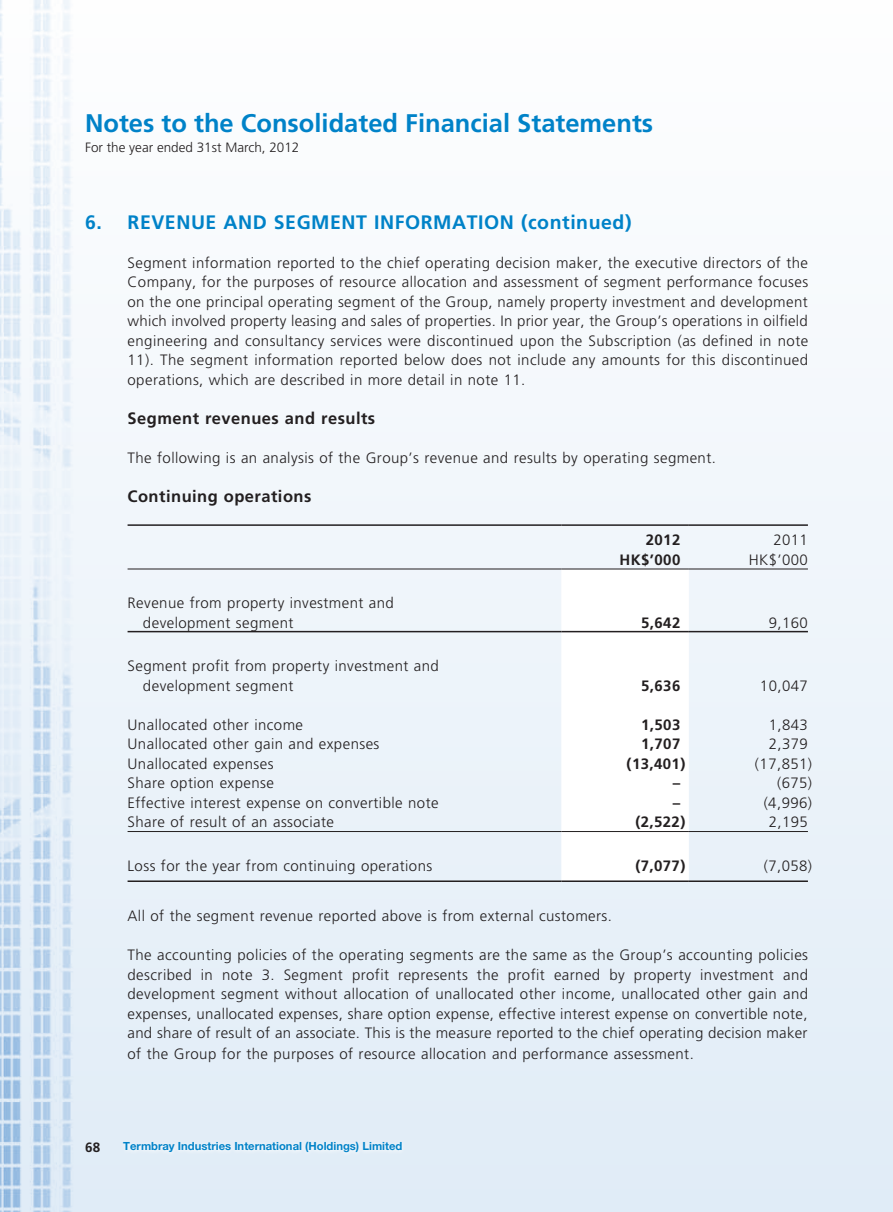
<style>
.page{position:relative;width:893px;height:1212px;background:#fff}
.page>*{position:absolute;margin:0;border:0;box-sizing:border-box;transform-origin:0 0}
.t1{font:700 25.5px "Frutiger LT Std";color:#0082c8}
.t2{font:700 19.5px "Frutiger LT Std";letter-spacing:.03em;color:#0082c8}
.t3{font:700 16.5px "Frutiger LT Std";letter-spacing:.03em;color:#231f20}
.t4{font:300 15px/19.5px "Frutiger LT Std";letter-spacing:.03em;color:#231f20;text-align:justify}
.t5{font:700 15px "Frutiger LT Std";letter-spacing:.03em;color:#231f20}
.t6{font:300 13.5px "Frutiger LT Std";color:#231f20}
.t7{font:700 13.5px "Frutiger LT Std";color:#231f20}
.t8{font:700 11.25px "Helvetica Neue LT Std";color:#0082c8}
</style>
<div class="page">
<div style="left:0;top:0;width:893px;height:1212px;background:linear-gradient(to bottom,#fefefe,#ddeaf6)"></div>
<div style="left:120px;top:1138px;width:698px;height:26px;background:#e2edf7"></div>
<hr style="left:892px;top:0;width:1px;height:1212px;background:#e0ecf7">
<svg style="left:561px;top:570px;width:128px;height:310px"></svg>
<hr style="left:128px;top:524px;width:433px;height:2px;background:#231f20">
<hr style="left:561px;top:524px;width:128px;height:2px;background:#231f20">
<hr style="left:689px;top:524px;width:119px;height:2px;background:#231f20">
<hr style="left:128px;top:569px;width:433px;height:1px;background:#231f20">
<hr style="left:561px;top:569px;width:128px;height:1px;background:#231f20">
<hr style="left:689px;top:569px;width:119px;height:1px;background:#231f20">
<hr style="left:128px;top:631px;width:433px;height:1px;background:#231f20">
<hr style="left:561px;top:631px;width:128px;height:1px;background:#231f20">
<hr style="left:689px;top:631px;width:119px;height:1px;background:#231f20">
<hr style="left:128px;top:831px;width:433px;height:1px;background:#231f20">
<hr style="left:561px;top:831px;width:128px;height:1px;background:#231f20">
<hr style="left:689px;top:831px;width:119px;height:1px;background:#231f20">
<hr style="left:128px;top:880px;width:433px;height:2px;background:#231f20">
<hr style="left:561px;top:880px;width:128px;height:2px;background:#231f20">
<hr style="left:689px;top:880px;width:119px;height:2px;background:#231f20">
<h1 class="t1" style="left:85px;top:108px;width:570px">Notes to the Consolidated Financial Statements</h1>
<p class="t6" style="left:85px;top:139px;width:216px">For the year ended 31st March, 2012</p>
<h2 class="t2" style="left:85px;top:211px;width:548px">6. REVENUE AND SEGMENT INFORMATION (continued)</h2>
<p class="t4" style="left:128px;top:253px;width:682px">Segment information reported to the chief operating decision maker, the executive directors of the Company, for the purposes of resource allocation and assessment of segment performance focuses on the one principal operating segment of the Group, namely property investment and development which involved property leasing and sales of properties. In prior year, the Group’s operations in oilfield engineering and consultancy services were discontinued upon the Subscription (as defined in note 11). The segment information reported below does not include any amounts for this discontinued operations, which are described in more detail in note 11.</p>
<p class="t3" style="left:128px;top:408px;width:249px">Segment revenues and results</p>
<p class="t4" style="left:128px;top:448px;width:590px">The following is an analysis of the Group’s revenue and results by operating segment.</p>
<p class="t3" style="left:128px;top:486px;width:185px">Continuing operations</p>
<p class="t5" style="left:646px;top:531px;width:36px">2012</p>
<p class="t4" style="left:773px;top:531px;width:36px">2011</p>
<p class="t5" style="left:619px;top:551px;width:62px">HK$’000</p>
<p class="t4" style="left:749px;top:550px;width:61px">HK$’000</p>
<p class="t4" style="left:143px;top:594px;width:252px;text-indent:-15px">Revenue from property investment and development segment</p>
<p class="t5" style="left:641px;top:614px;width:41px">5,642</p>
<p class="t4" style="left:769px;top:613px;width:41px">9,160</p>
<p class="t4" style="left:143px;top:657px;width:297px;text-indent:-15px">Segment profit from property investment and development segment</p>
<p class="t5" style="left:641px;top:677px;width:41px">5,636</p>
<p class="t4" style="left:760px;top:676px;width:49px">10,047</p>
<p class="t4" style="left:128px;top:715px;width:177px">Unallocated other income</p>
<p class="t5" style="left:641px;top:716px;width:41px">1,503</p>
<p class="t4" style="left:769px;top:715px;width:41px">1,843</p>
<p class="t4" style="left:128px;top:735px;width:253px">Unallocated other gain and expenses</p>
<p class="t5" style="left:641px;top:735px;width:41px">1,707</p>
<p class="t4" style="left:769px;top:735px;width:41px">2,379</p>
<p class="t4" style="left:128px;top:754px;width:147px">Unallocated expenses</p>
<p class="t5" style="left:627px;top:755px;width:60px">(13,401)</p>
<p class="t4" style="left:755px;top:754px;width:59px">(17,851)</p>
<p class="t4" style="left:128px;top:774px;width:148px">Share option expense</p>
<p class="t5" style="left:673px;top:774px;width:9px">–</p>
<p class="t4" style="left:777px;top:774px;width:37px">(675)</p>
<p class="t4" style="left:128px;top:793px;width:312px">Effective interest expense on convertible note</p>
<p class="t5" style="left:673px;top:794px;width:9px">–</p>
<p class="t4" style="left:764px;top:793px;width:50px">(4,996)</p>
<p class="t4" style="left:128px;top:813px;width:208px">Share of result of an associate</p>
<p class="t5" style="left:635px;top:813px;width:52px">(2,522)</p>
<p class="t4" style="left:769px;top:813px;width:41px">2,195</p>
<p class="t4" style="left:128px;top:856px;width:306px">Loss for the year from continuing operations</p>
<p class="t5" style="left:635px;top:857px;width:52px">(7,077)</p>
<p class="t4" style="left:764px;top:856px;width:50px">(7,058)</p>
<p class="t4" style="left:128px;top:906px;width:486px">All of the segment revenue reported above is from external customers.</p>
<p class="t4" style="left:128px;top:945px;width:682px">The accounting policies of the operating segments are the same as the Group’s accounting policies described in note 3. Segment profit represents the profit earned by property investment and development segment without allocation of unallocated other income, unallocated other gain and expenses, unallocated expenses, share option expense, effective interest expense on convertible note, and share of result of an associate. This is the measure reported to the chief operating decision maker</p>
<p class="t4" style="left:128px;top:1044px;width:568px">of the Group for the purposes of resource allocation and performance assessment.</p>
<p class="t7" style="left:85px;top:1140px;width:17px">68</p>
<p class="t8" style="left:123px;top:1139px;width:281px">Termbray Industries International (Holdings) Limited</p>
</div>
